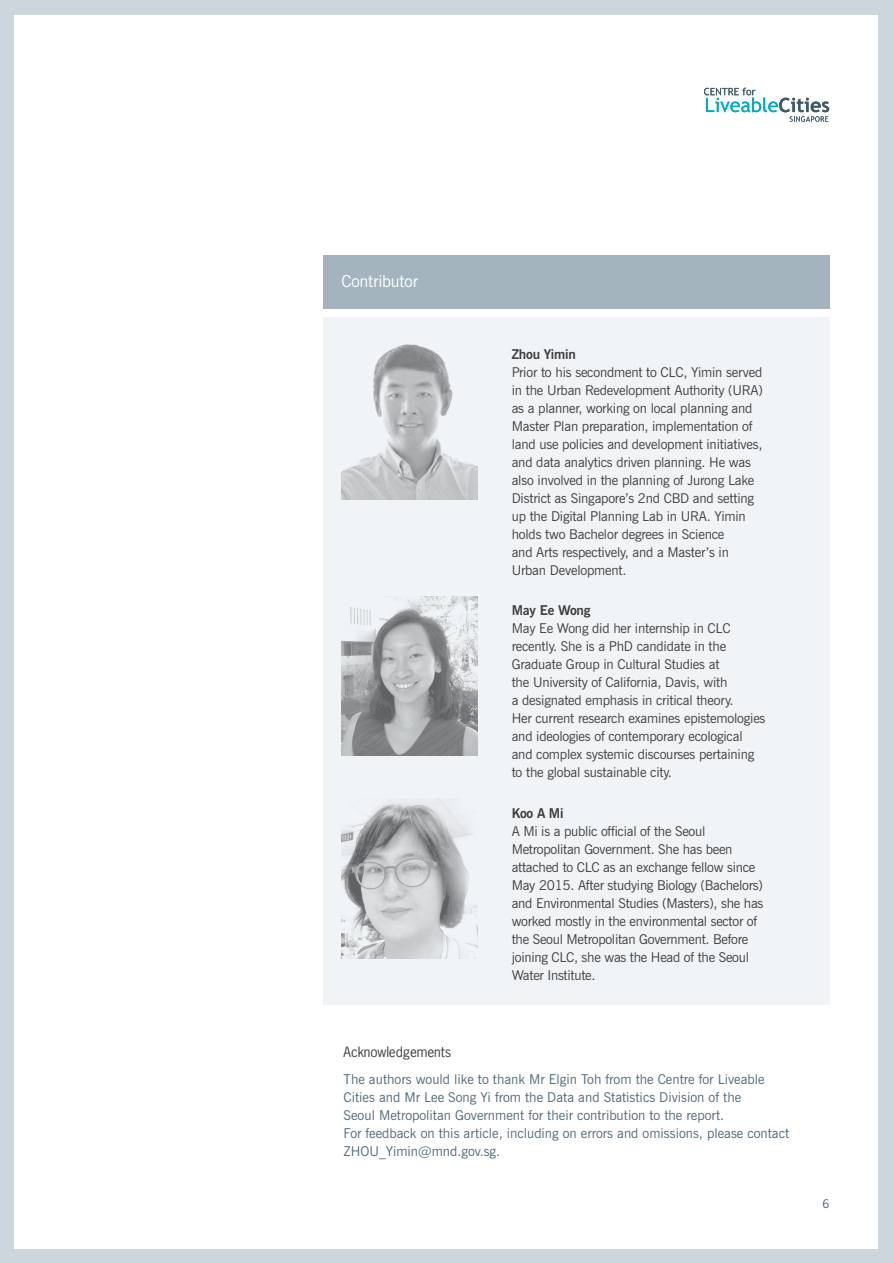
<style>
.page{position:relative;width:893px;height:1263px;background:#cdd6dd}
.page>*{position:absolute;margin:0;border:0;box-sizing:border-box;transform-origin:0 0}
.t1{font:16.5px "News Gothic BT";letter-spacing:-.01em;color:#fff}
.t2{font:13.5px/18px "News Gothic BT";letter-spacing:-.015em;color:#3e3e3f}
.t3{font:13.5px/18px "News Gothic BT";color:#4f6877}
.t4{font:700 13.5px "News Gothic BT";letter-spacing:-.015em;color:#3e3e3f}
.Sources_Title{font:13.5px "News Gothic";letter-spacing:-.01em;color:#3e3e3f}
.t5{font:12px "News Gothic BT";color:#405968;scale:.95 1}
</style>
<div class="page">
<div style="left:15px;top:15px;width:863px;height:1233px;background:#fff"></div>
<div style="left:323px;top:255px;width:506px;height:54px;background:#a3b4bf"></div>
<div style="left:323px;top:317px;width:506px;height:688px;background:#f1f4f6"></div>
<svg style="left:704px;top:88px;width:125px;height:34px"></svg>
<img style="left:342px;top:596px;width:136px;height:160px">
<img style="left:342px;top:799px;width:136px;height:159px">
<img style="left:342px;top:344px;width:136px;height:155px">
<p class="t1" style="left:342px;top:271px;width:78px">Contributor</p>
<p class="t4" style="left:512px;top:346px;width:66px">Zhou Yimin</p>
<p class="t2" style="left:512px;top:363px;width:253px">Prior to his secondment to CLC, Yimin served in the Urban Redevelopment Authority (URA) as a planner, working on local planning and Master Plan preparation, implementation of land use policies and development initiatives, and data analytics driven planning. He was also involved in the planning of Jurong Lake District as Singapore’s 2nd CBD and setting up the Digital Planning Lab in URA. Yimin holds two Bachelor degrees in Science<br>and Arts respectively, and a Master’s in Urban Development.</p>
<p class="t4" style="left:512px;top:602px;width:80px">May Ee Wong</p>
<p class="t2" style="left:512px;top:619px;width:255px">May Ee Wong did her internship in CLC recently. She is a PhD candidate in the Graduate Group in Cultural Studies at<br>the University of California, Davis, with<br>a designated emphasis in critical theory.<br>Her current research examines epistemologies and ideologies of contemporary ecological and complex systemic discourses pertaining to the global sustainable city.</p>
<p class="t4" style="left:512px;top:805px;width:53px">Koo A Mi</p>
<p class="t2" style="left:512px;top:822px;width:253px">A Mi is a public official of the Seoul Metropolitan Government. She has been attached to CLC as an exchange fellow since May 2015. After studying Biology (Bachelors) and Environmental Studies (Masters), she has worked mostly in the environmental sector of the Seoul Metropolitan Government. Before joining CLC, she was the Head of the Seoul Water Institute.</p>
<p class="Sources_Title" style="left:344px;top:1043px;width:109px">Acknowledgements</p>
<p class="t3" style="left:344px;top:1070px;width:447px">The authors would like to thank Mr Elgin Toh from the Centre for Liveable Cities and Mr Lee Song Yi from the Data and Statistics Division of the<br>Seoul Metropolitan Government for their contribution to the report.<br>For feedback on this article, including on errors and omissions, please contact ZHOU_Yimin@mnd.gov.sg.</p>
<p class="t5" style="left:822px;top:1196px;width:9px">6</p>
</div>
